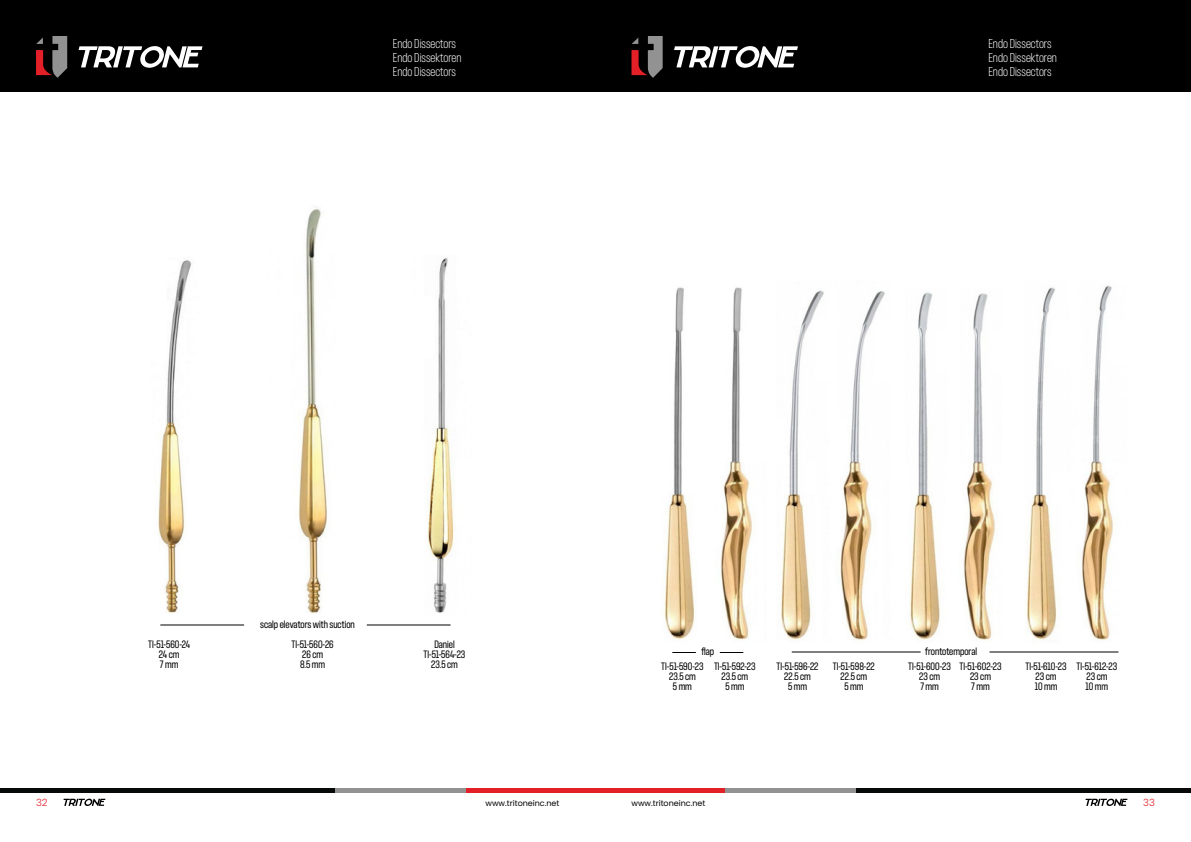
<style>
.page{position:relative;width:1191px;height:842px;background:#fff}
.page>*{position:absolute;margin:0;border:0;box-sizing:border-box;transform-origin:0 0}
.t1{font:100 12px/14.4px "F37 Judge";color:#fff}
.t2{font:10px/10px "F37 Judge";color:#000;text-align:center}
.t3{font:300 10px "Poppins";color:#e31f27}
.t4{font:8px "Poppins";color:#000}
</style>
<div class="page">
<img style="left:0;top:207px;width:1191px;height:593px">
<div style="left:144px;top:619px;width:332px;height:65px;background:#fff"></div>
<div style="left:644px;top:645px;width:488px;height:53px;background:#fff"></div>
<div style="left:512px;top:754px;width:156px;height:24px;background:#fff"></div>
<hr style="left:160px;top:624px;width:84px;height:1px;background:#000">
<hr style="left:367px;top:624px;width:83px;height:1px;background:#000">
<hr style="left:989px;top:651px;width:129px;height:1px;background:#000">
<hr style="left:791px;top:651px;width:129px;height:1px;background:#000">
<svg style="left:672px;top:652px;width:24px;height:1px"></svg>
<svg style="left:720px;top:652px;width:23px;height:1px"></svg>
<div style="left:0;top:0;width:595px;height:92px;background:#000"></div>
<div style="left:595px;top:0;width:596px;height:92px;background:#000"></div>
<svg style="left:79px;top:46px;width:123px;height:22px"></svg>
<svg style="left:36px;top:36px;width:31px;height:42px"></svg>
<svg style="left:674px;top:46px;width:124px;height:22px"></svg>
<svg style="left:631px;top:36px;width:31px;height:42px"></svg>
<hr style="left:0;top:788px;width:335px;height:4px;background:#070908">
<hr style="left:335px;top:788px;width:131px;height:4px;background:#929293">
<hr style="left:466px;top:788px;width:129px;height:4px;background:#e31f27">
<svg style="left:63px;top:798px;width:42px;height:8px"></svg>
<svg style="left:1085px;top:798px;width:42px;height:8px"></svg>
<hr style="left:855px;top:788px;width:336px;height:4px;background:#070908">
<hr style="left:724px;top:788px;width:131px;height:4px;background:#929293">
<hr style="left:595px;top:788px;width:129px;height:4px;background:#e31f27">
<p class="t1" style="left:393px;top:35px;width:70px">Endo Dissectors<br>Endo Dissektoren<br>Endo Dissectors</p>
<p class="t1" style="left:988px;top:35px;width:70px">Endo Dissectors<br>Endo Dissektoren<br>Endo Dissectors</p>
<p class="t2" style="left:260px;top:619px;width:96px">scalp elevators with suction</p>
<p class="t2" style="left:148px;top:639px;width:43px">TI-51-560-24<br>24 cm<br>7 mm</p>
<p class="t2" style="left:291px;top:639px;width:44px">TI-51-560-26<br>26 cm<br>8.5 mm</p>
<p class="t2" style="left:423px;top:639px;width:43px">Daniel<br>TI-51-564-23<br>23.5 cm</p>
<p class="t2" style="left:701px;top:646px;width:14px">flap</p>
<p class="t2" style="left:925px;top:646px;width:53px">frontotemporal</p>
<p class="t2" style="left:661px;top:660px;width:44px">TI-51-590-23<br>23.5 cm<br>5 mm</p>
<p class="t2" style="left:714px;top:660px;width:43px">TI-51-592-23<br>23.5 cm<br>5 mm</p>
<p class="t2" style="left:776px;top:660px;width:43px">TI-51-596-22<br>22.5 cm<br>5 mm</p>
<p class="t2" style="left:833px;top:660px;width:44px">TI-51-598-22<br>22.5 cm<br>5 mm</p>
<p class="t2" style="left:908px;top:660px;width:44px">TI-51-600-23<br>23 cm<br>7 mm</p>
<p class="t2" style="left:1025px;top:660px;width:43px">TI-51-610-23<br>23 cm<br>10 mm</p>
<p class="t2" style="left:959px;top:660px;width:44px">TI-51-602-23<br>23 cm<br>7 mm</p>
<p class="t2" style="left:1076px;top:660px;width:42px">TI-51-612-23<br>23 cm<br>10 mm</p>
<p class="t3" style="left:36px;top:797px;width:13px">32</p>
<p class="t4" style="left:485px;top:798px;width:75px">www.tritoneinc.net</p>
<p class="t4" style="left:631px;top:798px;width:75px">www.tritoneinc.net</p>
<p class="t3" style="left:1143px;top:797px;width:13px">33</p>
</div>
